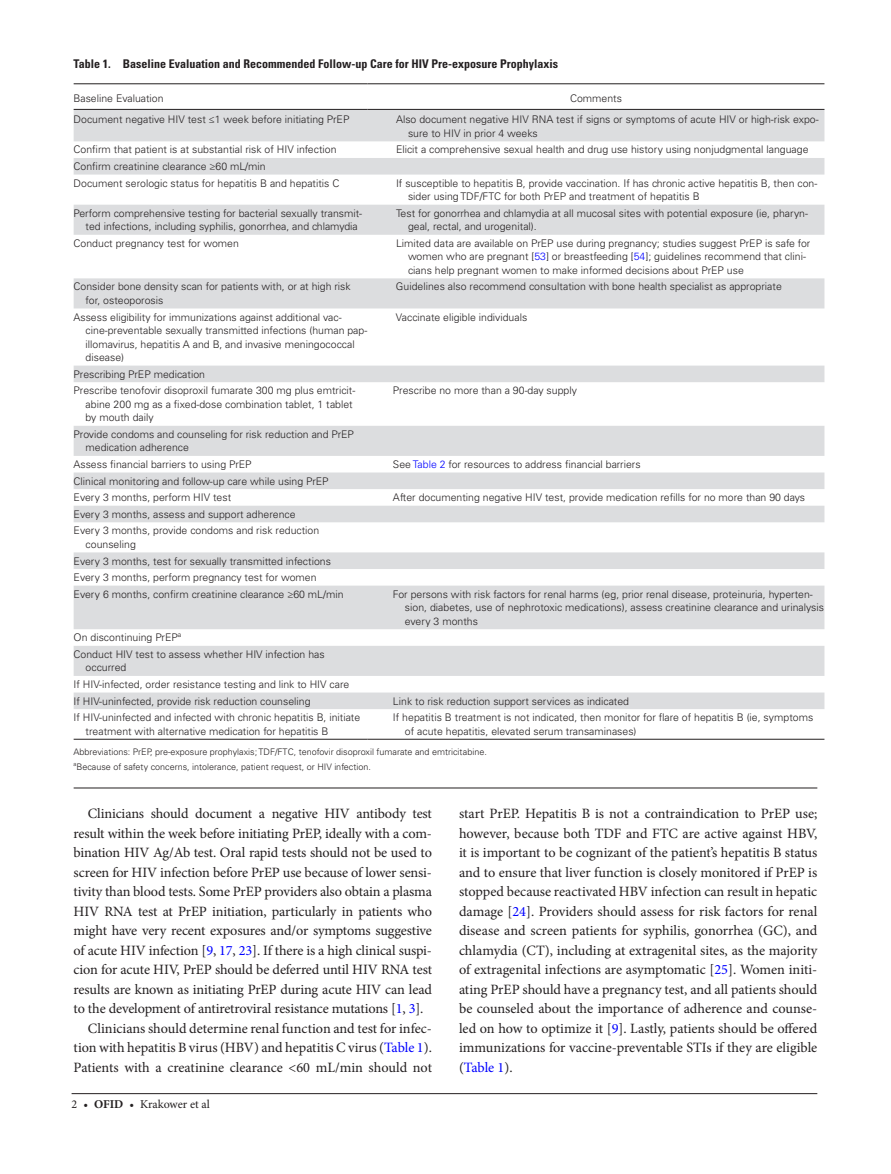
<style>
.page{position:relative;width:891px;height:1174px;background:#fff}
.page>*{position:absolute;margin:0;border:0;box-sizing:border-box;transform-origin:0 0}
.t1{font:14.25px/19.5px "Minion Pro";letter-spacing:-.01em;color:#231f20;text-align:justify}
.t2{font:700 condensed 12px "Univers LT Std";color:#231f20}
.t3{font:12px "Minion Pro";color:#231f20}
.t4{font:300 10.5px/13.5px "Univers LT Std";color:#231f20}
.t5{font:300 9px "Univers LT Std";color:#231f20}
.t6{font:300 6.9px "Univers LT Std";color:#231f20}
.t7{font:300 6px "Univers LT Std";color:#231f20}
.s1{color:#00f}
.s2{font-weight:700}
</style>
<div class="page">
<hr style="left:72px;top:1093px;width:745px;height:1px;background:#231f20">
<hr style="left:74px;top:788px;width:743px;height:1px;background:#231f20">
<svg style="left:74px;top:158px;width:750px;height:551px"></svg>
<hr style="left:74px;top:83px;width:289px;height:1px;background:#231f20">
<hr style="left:368px;top:83px;width:456px;height:1px;background:#231f20">
<div style="left:74px;top:109px;width:750px;height:32px;background:#dcdddf"></div>
<hr style="left:368px;top:109px;width:456px;height:1px;background:#231f20">
<hr style="left:74px;top:739px;width:289px;height:1px;background:#231f20">
<hr style="left:368px;top:739px;width:456px;height:1px;background:#231f20">
<p class="t2" style="left:74px;top:56px;width:486px">Table 1. Baseline Evaluation and Recommended Follow-up Care for HIV Pre-exposure Prophylaxis</p>
<p class="t4" style="left:74px;top:91px;width:92px">Baseline Evaluation</p>
<p class="t4" style="left:570px;top:91px;width:53px">Comments</p>
<p class="t4" style="left:74px;top:113px;width:277px">Document negative HIV test ≤1 week before initiating PrEP</p>
<p class="t4" style="left:408px;top:113px;width:412px;text-indent:-12px">Also document negative HIV RNA test if signs or symptoms of acute HIV or high-risk expo&shy;sure to HIV in prior 4 weeks</p>
<p class="t4" style="left:74px;top:143px;width:264px">Confirm that patient is at substantial risk of HIV infection</p>
<p class="t4" style="left:396px;top:143px;width:414px">Elicit a comprehensive sexual health and drug use history using nonjudgmental language</p>
<p class="t4" style="left:74px;top:158px;width:267px;line-height:16.6px">Confirm creatinine clearance ≥60 mL/min<br>Document serologic status for hepatitis B and hepatitis C</p>
<p class="t4" style="left:408px;top:176px;width:411px;text-indent:-12px">If susceptible to hepatitis B, provide vaccination. If has chronic active hepatitis B, then con&shy;sider using TDF/FTC for both PrEP and treatment of hepatitis B</p>
<p class="t4" style="left:86px;top:206px;width:278px;text-indent:-12px">Perform comprehensive testing for bacterial sexually transmit&shy;ted infections, including syphilis, gonorrhea, and chlamydia</p>
<p class="t4" style="left:408px;top:206px;width:402px;text-indent:-12px">Test for gonorrhea and chlamydia at all mucosal sites with potential exposure (ie, pharyn&shy;geal, rectal, and urogenital).</p>
<p class="t4" style="left:74px;top:236px;width:167px">Conduct pregnancy test for women</p>
<p class="t4" style="left:408px;top:236px;width:404px;text-indent:-12px">Limited data are available on PrEP use during pregnancy; studies suggest PrEP is safe for women who are pregnant [<span class="s1">53</span>] or breastfeeding [<span class="s1">54</span>]; guidelines recommend that clini&shy;cians help pregnant women to make informed decisions about PrEP use</p>
<p class="t4" style="left:86px;top:280px;width:267px;text-indent:-12px">Consider bone density scan for patients with, or at high risk for, osteoporosis</p>
<p class="t4" style="left:396px;top:280px;width:387px">Guidelines also recommend consultation with bone health specialist as appropriate</p>
<p class="t4" style="left:86px;top:310px;width:283px;text-indent:-12px">Assess eligibility for immunizations against additional vac&shy;cine-preventable sexually transmitted infections (human pap&shy;illomavirus, hepatitis A and B, and invasive meningococcal disease)</p>
<p class="t4" style="left:396px;top:310px;width:133px">Vaccinate eligible individuals</p>
<p class="t4" style="left:74px;top:366px;width:283px;line-height:16.6px">Prescribing PrEP medication<br>Prescribe tenofovir disoproxil fumarate 300 mg plus emtricit-</p>
<p class="t4" style="left:86px;top:397px;width:269px">abine 200 mg as a fixed-dose combination tablet, 1 tablet by mouth daily</p>
<p class="t4" style="left:393px;top:384px;width:185px">Prescribe no more than a 90-day supply</p>
<p class="t4" style="left:86px;top:427px;width:270px;text-indent:-12px">Provide condoms and counseling for risk reduction and PrEP medication adherence</p>
<p class="t4" style="left:74px;top:458px;width:180px">Assess financial barriers to using PrEP</p>
<p class="t4" style="left:393px;top:458px;width:249px">See <span class="s1">Table 2</span> for resources to address financial barriers</p>
<p class="t4" style="left:74px;top:473px;width:257px;line-height:16.6px">Clinical monitoring and follow-up care while using PrEP<br>Every 3 months, perform HIV test</p>
<p class="t4" style="left:393px;top:491px;width:414px">After documenting negative HIV test, provide medication refills for no more than 90 days</p>
<p class="t4" style="left:74px;top:506px;width:247px;line-height:16.6px">Every 3 months, assess and support adherence<br>Every 3 months, provide condoms and risk reduction</p>
<p class="t4" style="left:74px;top:536px;width:271px;line-height:16.6px;text-indent:12px">counseling<br>Every 3 months, test for sexually transmitted infections Every 3 months, perform pregnancy test for women Every 6 months, confirm creatinine clearance ≥60 mL/min</p>
<p class="t4" style="left:74px;top:631px;width:106px">On discontinuing PrEP</p>
<p class="t6" style="left:178px;top:630px;width:5px">a</p>
<p class="t4" style="left:86px;top:647px;width:241px;text-indent:-12px">Conduct HIV test to assess whether HIV infection has occurred</p>
<p class="t4" style="left:74px;top:676px;width:277px;line-height:16.6px">If HIV-infected, order resistance testing and link to HIV care<br>If HIV-uninfected, provide risk reduction counseling</p>
<p class="t4" style="left:405px;top:587px;width:421px;text-indent:-12px">For persons with risk factors for renal harms (eg, prior renal disease, proteinuria, hyperten&shy;sion, diabetes, use of nephrotoxic medications), assess creatinine clearance and urinalysis every 3 months</p>
<p class="t4" style="left:393px;top:694px;width:238px">Link to risk reduction support services as indicated</p>
<p class="t4" style="left:86px;top:711px;width:276px;text-indent:-12px">If HIV-uninfected and infected with chronic hepatitis B, initiate treatment with alternative medication for hepatitis B</p>
<p class="t4" style="left:405px;top:711px;width:410px;text-indent:-12px">If hepatitis B treatment is not indicated, then monitor for flare of hepatitis B (ie, symptoms of acute hepatitis, elevated serum transaminases)</p>
<p class="t5" style="left:74px;top:747px;width:415px">Abbreviations: PrEP, pre-exposure prophylaxis; TDF/FTC, tenofovir disoproxil fumarate and emtricitabine.</p>
<p class="t7" style="left:74px;top:761px;width:4px">a</p>
<p class="t5" style="left:77px;top:762px;width:296px">Because of safety concerns, intolerance, patient request, or HIV infection.</p>
<h1 class="t1" style="left:88px;top:804px;width:346px">Clinicians should document a negative HIV antibody test</h1>
<h1 class="t1" style="left:74px;top:823px;width:360px">result within the week before initiating PrEP, ideally with a com-</h1>
<h1 class="t1" style="left:74px;top:843px;width:360px">bination HIV Ag/Ab test. Oral rapid tests should not be used to</h1>
<h1 class="t1" style="left:74px;top:862px;width:360px">screen for HIV infection before PrEP use because of lower sensi-</h1>
<h1 class="t1" style="left:74px;top:882px;width:360px">tivity than blood tests. Some PrEP providers also obtain a plasma</h1>
<h1 class="t1" style="left:74px;top:901px;width:360px">HIV RNA test at PrEP initiation, particularly in patients who</h1>
<h1 class="t1" style="left:74px;top:921px;width:360px">might have very recent exposures and/or symptoms suggestive</h1>
<h1 class="t1" style="left:74px;top:940px;width:360px">of acute HIV infection [<span class="s1">9</span>, <span class="s1">17</span>, <span class="s1">23</span>]. If there is a high clinical suspi-</h1>
<h1 class="t1" style="left:74px;top:960px;width:360px">cion for acute HIV, PrEP should be deferred until HIV RNA test</h1>
<h1 class="t1" style="left:74px;top:979px;width:360px">results are known as initiating PrEP during acute HIV can lead</h1>
<h1 class="t1" style="left:74px;top:999px;width:351px">to the development of antiretroviral resistance mutations [<span class="s1">1</span>, <span class="s1">3</span>].</h1>
<h1 class="t1" style="left:88px;top:1018px;width:346px">Clinicians should determine renal function and test for infec-</h1>
<h1 class="t1" style="left:74px;top:1038px;width:360px">tion with hepatitis B virus (HBV) and hepatitis C virus (<span class="s1">Table 1</span>).</h1>
<h1 class="t1" style="left:74px;top:1057px;width:360px">Patients with a creatinine clearance &lt;60 mL/min should not</h1>
<p class="t3" style="left:72px;top:1096px;width:140px">2 • <span class="s2">OFID</span> • Krakower et al</p>
<p class="t1" style="left:459px;top:804px;width:360px">start PrEP. Hepatitis B is not a contraindication to PrEP use; however, because both TDF and FTC are active against HBV, it is important to be cognizant of the patient’s hepatitis B status and to ensure that liver function is closely monitored if PrEP is stopped because reactivated HBV infection can result in hepatic damage [<span class="s1">24</span>]. Providers should assess for risk factors for renal disease and screen patients for syphilis, gonorrhea (GC), and chlamydia (CT), including at extragenital sites, as the majority of extragenital infections are asymptomatic [<span class="s1">25</span>]. Women initi&shy;ating PrEP should have a pregnancy test, and all patients should be counseled about the importance of adherence and counse&shy;led on how to optimize it [<span class="s1">9</span>]. Lastly, patients should be offered immunizations for vaccine-preventable STIs if they are eligible (<span class="s1">Table 1</span>).</p>
</div>
